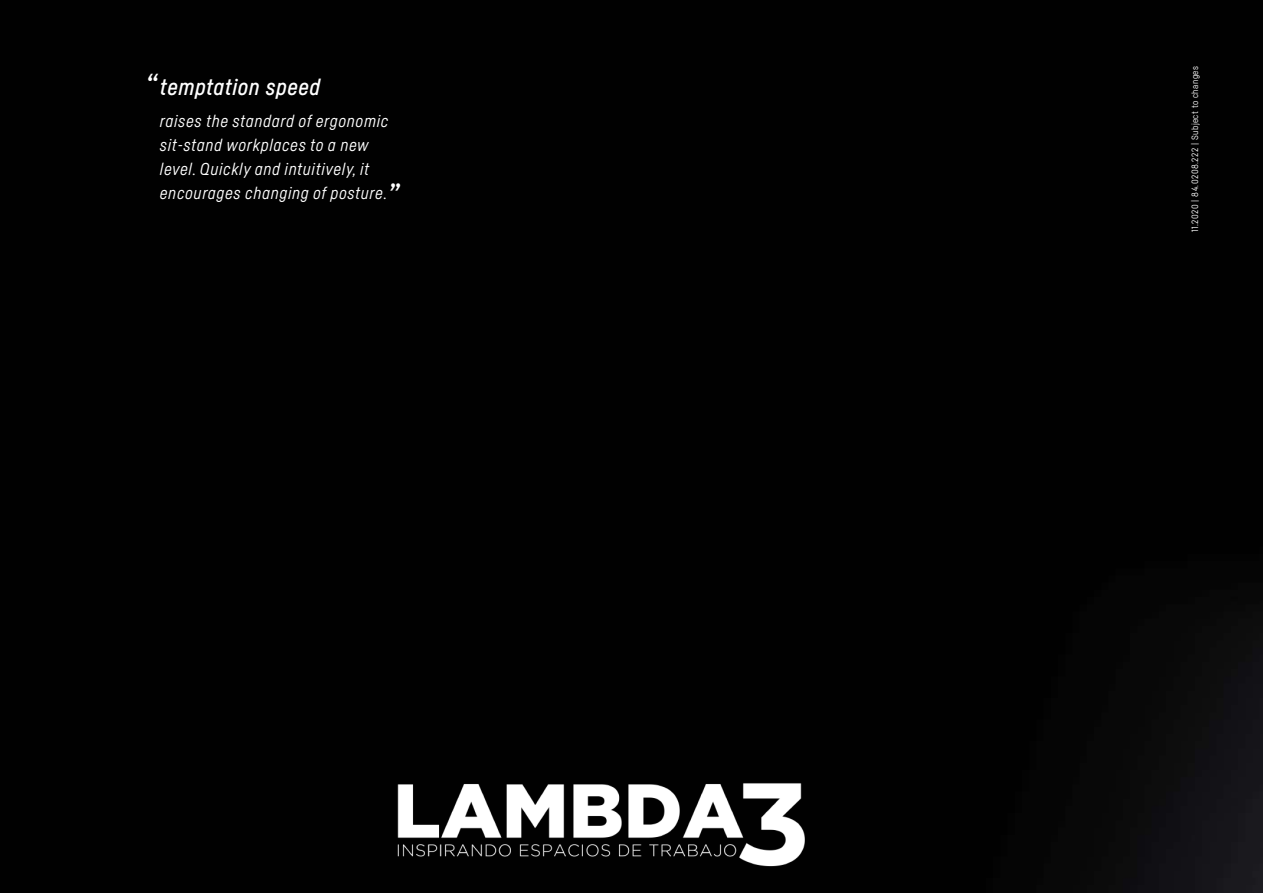
<style>
.page{position:relative;width:1263px;height:893px;background:#010101}
.page>*{position:absolute;margin:0;border:0;box-sizing:border-box;transform-origin:0 0}
.t1{font:italic 500 30px "Sedus Sans";color:#fff}
.t2{font:italic 500 22.5px "Sedus Sans";letter-spacing:.025em;color:#fff}
.t3{font:italic 16.8px/23.9px "Sedus Sans";letter-spacing:.04em;color:#fff}
.t4{font:9px "Sedus Sans";letter-spacing:.05em;color:#fff}
</style>
<div class="page">
<img style="left:394px;top:780px;width:414px;height:89px">
<h1 class="t1" style="left:145px;top:66px;width:14px">“</h1>
<h2 class="t2" style="left:160px;top:74px;width:162px">temptation speed</h2>
<p class="t3" style="left:160px;top:109px;width:230px">raises the standard of ergonomic sit-stand workplaces to a new level. Quickly and intuitively, it encourages changing of posture.</p>
<h1 class="t1" style="left:387px;top:177px;width:13px">”</h1>
<p class="t4" style="left:1190px;top:232px;width:168px;rotate:-90deg">11.2020 | 84.0208.222 | Subject to changes</p>
</div>
